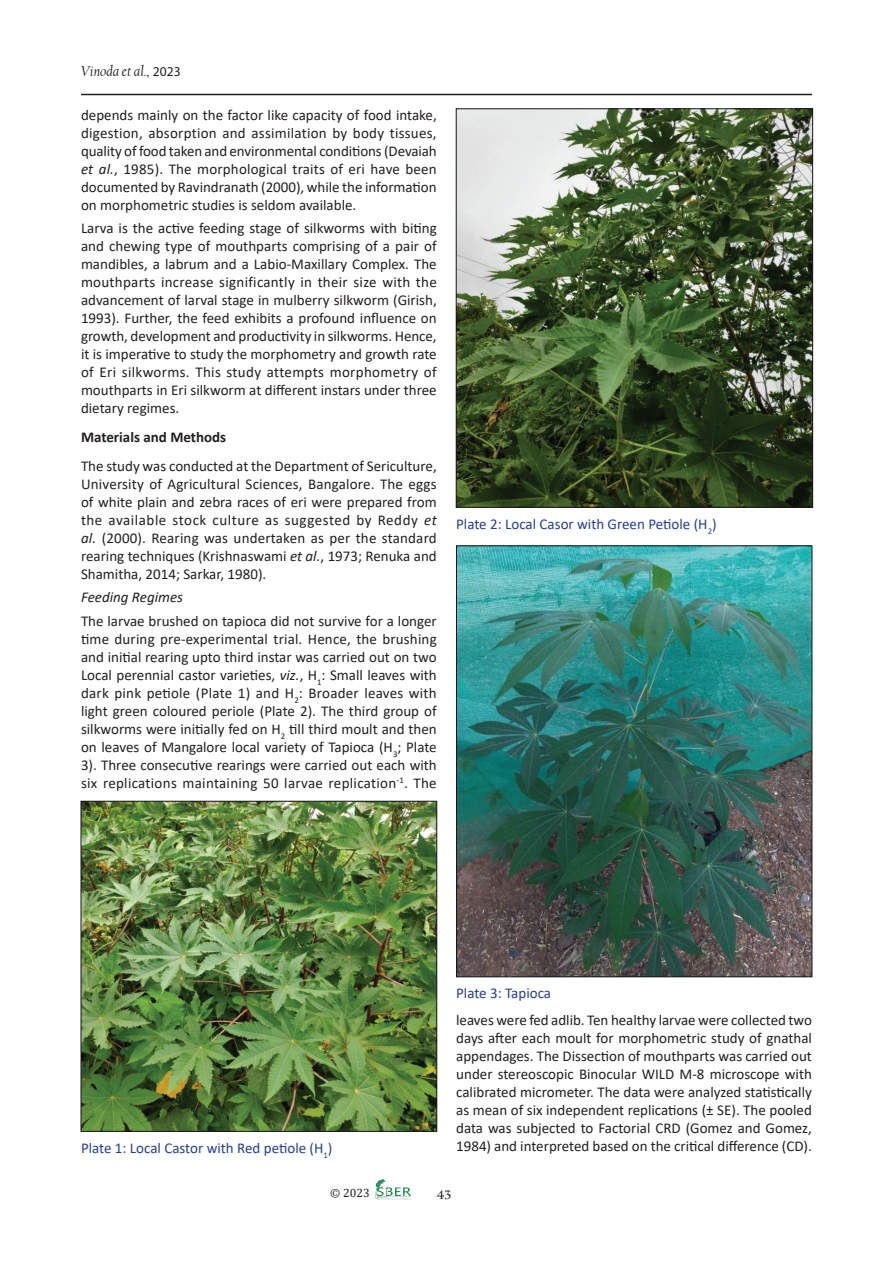
<style>
.page{position:relative;width:893px;height:1263px;background:#fff}
.page>*{position:absolute;margin:0;border:0;box-sizing:border-box;transform-origin:0 0}
.t1{font:15px/18px "Calibri";color:#231f20;text-align:justify}
.t2{font:15px "Calibri";color:#253f8e}
.t3{font:15px "Calibri";letter-spacing:.02em;color:#231f20}
.t4{font:700 15px "Calibri";color:#231f20}
.t5{font:italic 15px "Calibri";color:#231f20}
.t6{font:italic 15px "Californian FB";color:#231f20}
.t7{font:13.5px "Myriad Pro";color:#231f20}
.t8{font:12px "Cambria";color:#231f20}
.t9{font:700 12px "Charlemagne Std";color:#231f20}
.t10{font:8.7px "Calibri";color:#231f20}
.t11{font:8.7px "Calibri";color:#253f8e}
.s1{font-style:normal}
.s2{font-style:italic}
.s3{font-size:15px}
</style>
<div class="page">
<hr style="left:81px;top:94px;width:731px;height:1px;background:#231f20">
<img style="left:375px;top:1179px;width:36px;height:21px">
<img style="left:83px;top:803px;width:352px;height:327px">
<div style="left:81px;top:801px;width:356px;height:331px;border:1px solid #181517"></div>
<img style="left:458px;top:110px;width:353px;height:396px">
<div style="left:456px;top:108px;width:357px;height:400px;border:1px solid #181517"></div>
<img style="left:458px;top:547px;width:352px;height:428px">
<div style="left:456px;top:545px;width:356px;height:432px;border:1px solid #181517"></div>
<p class="t6" style="left:81px;top:63px;width:70px">Vinoda et al.<span class="s1">,</span></p>
<p class="t7" style="left:153px;top:63px;width:29px">2023</p>
<p class="t1" style="left:81px;top:105px;width:357px">depends mainly on the factor like capacity of food intake, digestion, absorption and assimilation by body tissues, quality of food taken and environmental conditions (Devaiah <span class="s2">et al.</span>, 1985 .) The morphological traits of eri have been documented by Ravindranath (2000 ,) while the information on morphometric studies is seldom available.</p>
<p class="t1" style="left:81px;top:219px;width:357px">Larva is the active feeding stage of silkworms with biting and chewing type of mouthparts comprising of a pair of mandibles a, labrum and a Labio-Maxillary Complex. The mouthparts increase significantly in their size with the advancement of larval stage in mulberry silkworm (Girish, 1993 .) Further, the feed exhibits a profound influence on growth, development and productivity in silkworms. Hence, isit imperative to study the morphometry and growth rate of Eri silkworms. This study attempts morphometry of mouthparts in Eri silkworm at different instars under three dietary regimes.</p>
<p class="t4" style="left:81px;top:426px;width:147px">Materials and Methods</p>
<p class="t1" style="left:81px;top:456px;width:357px">The study was conducted at the Department of Sericulture, University of Agricultural Sciences, Bangalore. The eggs of white plain and zebra races of eri were prepared from the available stock culture as suggested by Reddy <span class="s2">et al.</span> (2000 .) Rearing was undertaken as per the standard rearing techniques (Krishnaswami <span class="s2">et al.</span>, 1973; Renuka and Shamitha, 2014; Sarkar, 1980 .(</p>
<p class="t5" style="left:81px;top:587px;width:104px">Feeding Regimes</p>
<p class="t1" style="left:81px;top:611px;width:357px">The larvae brushed on tapioca did not survive for a longer time during pre-experimental trial. Hence, the brushing and initial rearing upto third instar was carried out on two</p>
<p class="t10" style="left:317px;top:676px;width:6px">1</p>
<p class="t1" style="left:81px;top:665px;width:357px">Local perennial castor varieties, <span class="s2">viz</span> H<span class="s2">.</span>, : Small leaves with</p>
<p class="t10" style="left:294px;top:694px;width:6px">2</p>
<p class="t1" style="left:81px;top:683px;width:357px">dark pink petiole (Plate 1) and H : Broader leaves with light green coloured periole (Plate .)2 The third group of</p>
<p class="t10" style="left:281px;top:730px;width:6px">2</p>
<p class="t1" style="left:81px;top:719px;width:201px">silkworms were initially fed on H</p>
<p class="t1" style="left:289px;top:719px;width:149px">till third moult and then</p>
<p class="t10" style="left:393px;top:748px;width:6px">3</p>
<p class="t1" style="left:81px;top:737px;width:357px;text-align:right">on leaves of Mangalore local variety of Tapioca (H ; Plate<br>.)3 Three consecutive rearings were carried out each with<br>The</p>
<p class="t10" style="left:397px;top:774px;width:13px">-1<span class="s3">.</span></p>
<p class="t3" style="left:81px;top:772px;width:317px">six replications maintaining 50 larvae replication</p>
<p class="t2" style="left:456px;top:514px;width:262px">Plate 2: Local Casor with Green Petiole H( (</p>
<p class="t11" style="left:708px;top:525px;width:6px">2</p>
<p class="t2" style="left:81px;top:1137px;width:253px">Plate 1: Local Castor with Red petiole H( (</p>
<p class="t11" style="left:324px;top:1149px;width:6px">1</p>
<p class="t2" style="left:456px;top:982px;width:96px">Plate 3: Tapioca</p>
<p class="t1" style="left:456px;top:1010px;width:357px">leaves were fed adlib. Ten healthy larvae were collected two days after each moult for morphometric study of gnathal appendages. The Dissection of mouthparts was carried out under stereoscopic Binocular WILD M-8 microscope with calibrated micrometer. The data were analyzed statistically as mean of six independent replications ±( SE .) The pooled data was subjected to Factorial CRD (Gomez and Gomez, 1984) and interpreted based on the critical difference (CD .(</p>
<p class="t8" style="left:330px;top:1186px;width:41px">© 2023</p>
<p class="t9" style="left:437px;top:1188px;width:16px">43</p>
</div>
